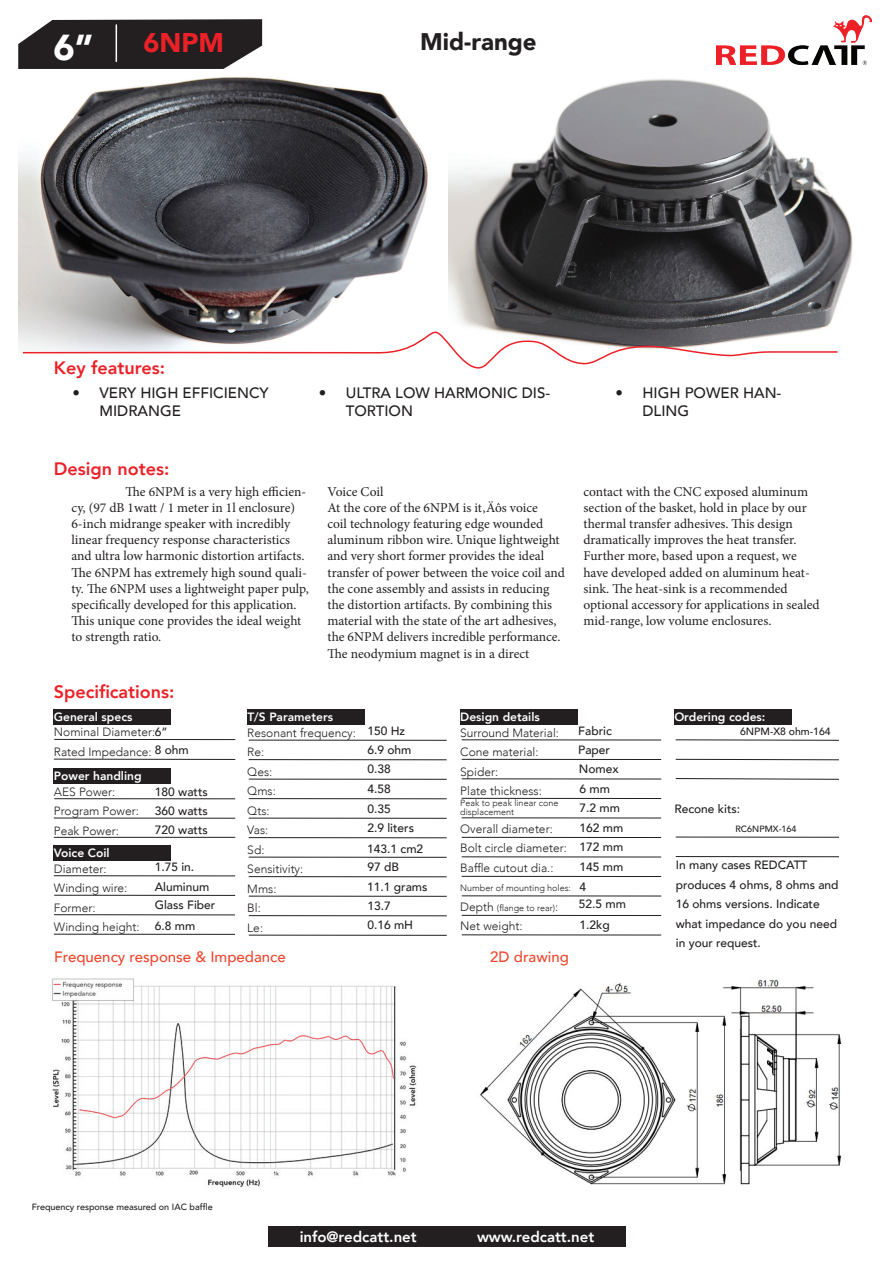
<style>
.page{position:relative;width:893px;height:1263px;background:#fff}
.page>*{position:absolute;margin:0;border:0;box-sizing:border-box;transform-origin:0 0}
.t1{font:900 36px "Avenir";color:#fff}
.t2{font:900 27px "Avenir";color:#ec2128}
.t3{font:900 24px "Avenir";color:#231f20}
.t4{font:800 18px "Avenir";color:#ec2128}
.t5{font:500 15px/18px "Avenir";color:#231f20}
.t6{font:500 15px "Avenir";color:#ef482f}
.t7{font:800 15px "Avenir";color:#fff}
.t8{font:13.5px/16.2px "Minion Pro";color:#231f20}
.t9{font:300 12px/19.5px "Avenir";color:#231f20}
.t10{font:500 12px/19.5px "Avenir";color:#231f20}
.t11{font:800 12px "Avenir";color:#fff}
.t12{font:500 10.5px "Avenir";color:#231f20}
.t13{font:300 9px/9px "Avenir";color:#231f20}
.t14{font:500 9px "Avenir";color:#231f20}
.s1{font-weight:500}
.s2{font-size:12px}
</style>
<div class="page">
<svg style="left:18px;top:19px;width:244px;height:50px;background:#363233"></svg>
<img style="left:717px;top:16px;width:155px;height:48px">
<hr style="left:116px;top:24px;width:1px;height:38px;background:#fff">
<div style="left:268px;top:1226px;width:180px;height:21px;background:#231f20"></div>
<div style="left:446px;top:1226px;width:180px;height:21px;background:#231f20"></div>
<div style="left:54px;top:709px;width:117px;height:16px;background:#231f20"></div>
<div style="left:54px;top:768px;width:117px;height:15px;background:#231f20"></div>
<div style="left:247px;top:709px;width:118px;height:16px;background:#231f20"></div>
<div style="left:460px;top:709px;width:117px;height:16px;background:#231f20"></div>
<div style="left:674px;top:709px;width:117px;height:16px;background:#231f20"></div>
<hr style="left:54px;top:739px;width:181px;height:1px;background:#231f20">
<hr style="left:54px;top:759px;width:181px;height:1px;background:#231f20">
<hr style="left:54px;top:798px;width:181px;height:1px;background:#231f20">
<hr style="left:249px;top:740px;width:198px;height:1px;background:#231f20">
<hr style="left:462px;top:739px;width:199px;height:1px;background:#231f20">
<svg style="left:675px;top:739px;width:164px;height:2px"></svg>
<hr style="left:249px;top:779px;width:198px;height:1px;background:#231f20">
<hr style="left:462px;top:778px;width:199px;height:1px;background:#231f20">
<svg style="left:675px;top:778px;width:164px;height:2px"></svg>
<hr style="left:249px;top:818px;width:198px;height:1px;background:#231f20">
<hr style="left:462px;top:817px;width:199px;height:1px;background:#231f20">
<hr style="left:249px;top:857px;width:198px;height:1px;background:#231f20">
<hr style="left:462px;top:856px;width:199px;height:1px;background:#231f20">
<hr style="left:676px;top:856px;width:163px;height:1px;background:#231f20">
<hr style="left:249px;top:896px;width:198px;height:1px;background:#231f20">
<hr style="left:462px;top:895px;width:199px;height:1px;background:#231f20">
<hr style="left:54px;top:818px;width:181px;height:1px;background:#231f20">
<hr style="left:249px;top:759px;width:198px;height:1px;background:#231f20">
<hr style="left:462px;top:759px;width:199px;height:1px;background:#231f20">
<svg style="left:675px;top:759px;width:164px;height:1px"></svg>
<hr style="left:249px;top:798px;width:198px;height:1px;background:#231f20">
<hr style="left:462px;top:798px;width:199px;height:1px;background:#231f20">
<hr style="left:249px;top:837px;width:198px;height:1px;background:#231f20">
<hr style="left:462px;top:837px;width:199px;height:1px;background:#231f20">
<hr style="left:676px;top:837px;width:163px;height:1px;background:#231f20">
<hr style="left:249px;top:876px;width:198px;height:1px;background:#231f20">
<hr style="left:462px;top:876px;width:199px;height:1px;background:#231f20">
<hr style="left:249px;top:915px;width:198px;height:1px;background:#231f20">
<hr style="left:462px;top:915px;width:199px;height:1px;background:#231f20">
<hr style="left:54px;top:837px;width:181px;height:1px;background:#231f20">
<hr style="left:249px;top:935px;width:198px;height:1px;background:#231f20">
<hr style="left:462px;top:934px;width:199px;height:1px;background:#231f20">
<div style="left:54px;top:845px;width:117px;height:15px;background:#231f20"></div>
<hr style="left:54px;top:875px;width:181px;height:1px;background:#231f20">
<hr style="left:54px;top:895px;width:181px;height:1px;background:#231f20">
<hr style="left:54px;top:914px;width:181px;height:1px;background:#231f20">
<hr style="left:54px;top:934px;width:181px;height:1px;background:#231f20">
<img style="left:19px;top:77px;width:834px;height:275px">
<img style="left:52px;top:978px;width:365px;height:209px">
<img style="left:480px;top:976px;width:362px;height:209px">
<svg style="left:21px;top:331px;width:818px;height:38px"></svg>
<h1 class="t1" style="left:53px;top:17px;width:42px">6”</h1>
<h2 class="t2" style="left:143px;top:19px;width:82px">6NPM</h2>
<h3 class="t3" style="left:420px;top:21px;width:118px">Mid-range</h3>
<h3 class="t4" style="left:54px;top:354px;width:113px">Key features:</h3>
<p class="t5" style="left:100px;top:382px;width:171px;text-indent:-27px">• VERY HIGH EFFICIENCY<br>MIDRANGE</p>
<p class="t5" style="left:346px;top:382px;width:206px;text-indent:-27px">• ULTRA LOW HARMONIC DIS-<br>TORTION</p>
<p class="t5" style="left:642px;top:383px;width:140px;text-indent:-27px">• HIGH POWER HAN-<br>DLING</p>
<h3 class="t4" style="left:54px;top:455px;width:117px">Design notes:</h3>
<p class="t8" style="left:71px;top:483px;width:239px;text-indent:54px">The 6NPM is a very high efficien&shy;cy, (97 dB 1watt / 1 meter in 1l enclosure)<br>6-inch midrange speaker with incredibly linear frequency response characteristics and ultra low harmonic distortion artifacts.<br>The 6NPM has extremely high sound quali&shy;ty. The 6NPM uses a lightweight paper pulp, specifically developed for this application.<br>This unique cone provides the ideal weight to strength ratio.</p>
<p class="t8" style="left:327px;top:483px;width:239px">Voice Coil<br>At the core of the 6NPM is it‚Äôs voice<br>coil technology featuring edge wounded aluminum ribbon wire. Unique lightweight and very short former provides the ideal transfer of power between the voice coil and the cone assembly and assists in reducing the distortion artifacts. By combining this material with the state of the art adhesives, the 6NPM delivers incredible performance.<br>The neodymium magnet is in a direct</p>
<p class="t8" style="left:583px;top:483px;width:238px">contact with the CNC exposed aluminum section of the basket, hold in place by our thermal transfer adhesives. This design dramatically improves the heat transfer.<br>Further more, based upon a request, we have developed added on aluminum heat&shy;sink. The heat-sink is a recommended optional accessory for applications in sealed mid-range, low volume enclosures.</p>
<h3 class="t4" style="left:54px;top:678px;width:122px">Specifications:</h3>
<p class="t11" style="left:54px;top:708px;width:80px">General specs</p>
<p class="t11" style="left:247px;top:708px;width:87px">T/S Parameters</p>
<p class="t11" style="left:460px;top:707px;width:81px">Design details</p>
<p class="t11" style="left:674px;top:707px;width:93px">Ordering codes:</p>
<p class="t10" style="left:367px;top:721px;width:46px;line-height:18.3px">150 Hz<br>6.9 ohm</p>
<p class="t10" style="left:367px;top:758px;width:58px">0.38<br>4.58<br>0.35<br>2.9 liters<br>143.1 cm2</p>
<p class="t10" style="left:367px;top:856px;width:62px;line-height:20px">97 dB<br>11.1 grams</p>
<p class="t10" style="left:367px;top:895px;width:47px;line-height:20px">13.7<br>0.16 mH</p>
<p class="t9" style="left:54px;top:722px;width:115px">Nominal Diameter:<span class="s1">6”<br></span>Rated Impedance:</p>
<p class="t9" style="left:54px;top:782px;width:86px">AES Power:<br>Program Power:<br>Peak Power:</p>
<p class="t9" style="left:247px;top:723px;width:110px">Resonant frequency:<br>Re:<br>Qes:<br>Qms:<br>Qts:<br>Vas:<br>Sd:<br>Sensitivity:<br>Mms:<br>Bl:<br>Le:</p>
<p class="t9" style="left:460px;top:723px;width:100px">Surround Material:<br>Cone material:<br>Spider:<br>Plate thickness:</p>
<p class="t10" style="left:155px;top:739px;width:36px">8 ohm</p>
<p class="t10" style="left:155px;top:782px;width:54px;line-height:19px;text-align:justify">180 watts 360 watts 720 watts</p>
<p class="t10" style="left:155px;top:856px;width:56px;line-height:20.1px">1.75 in.<br>Aluminum</p>
<p class="t10" style="left:155px;top:894px;width:62px;line-height:20.2px">Glass Fiber<br>6.8 mm</p>
<p class="t11" style="left:54px;top:766px;width:89px">Power handling</p>
<p class="t13" style="left:460px;top:798px;width:100px">Peak to peak linear cone displacement</p>
<p class="t9" style="left:460px;top:819px;width:108px">Overall diameter:<br>Bolt circle diameter:<br>Baffle cutout dia.:</p>
<p class="t13" style="left:460px;top:878px;width:112px;line-height:19.5px">Number of mounting holes:<br><span class="s2">Depth</span> (flange to rear)<span class="s2">:</span></p>
<p class="t9" style="left:460px;top:916px;width:64px">Net weight:</p>
<p class="t11" style="left:54px;top:843px;width:57px">Voice Coil</p>
<p class="t9" style="left:54px;top:859px;width:87px">Diameter:<br>Winding wire:<br>Former:<br>Winding height:</p>
<p class="t6" style="left:54px;top:943px;width:233px">Frequency response &amp; Impedance</p>
<p class="t6" style="left:490px;top:943px;width:80px">2D drawing</p>
<p class="t10" style="left:578px;top:721px;width:47px">Fabric<br>Paper<br>Nomex<br>6 mm<br>7.2 mm<br>162 mm<br>172 mm<br>145 mm<br>4</p>
<p class="t10" style="left:579px;top:893px;width:49px;line-height:21px">52.5 mm<br>1.2kg</p>
<p class="t12" style="left:740px;top:722px;width:92px">6NPM-X8 ohm-164</p>
<p class="t10" style="left:674px;top:799px;width:67px">Recone kits:</p>
<p class="t14" style="left:735px;top:821px;width:63px;rotate:-1deg">RC6NPMX-164</p>
<p class="t10" style="left:676px;top:855px;width:164px">In many cases REDCATT produces 4 ohms, 8 ohms and<br>16 ohms versions. Indicate what impedance do you need in your request.</p>
<p class="t14" style="left:32px;top:1199px;width:182px">Frequency response measured on IAC baffle</p>
<p class="t7" style="left:300px;top:1225px;width:119px">info@redcatt.net</p>
<p class="t7" style="left:477px;top:1225px;width:119px">www.redcatt.net</p>
</div>
